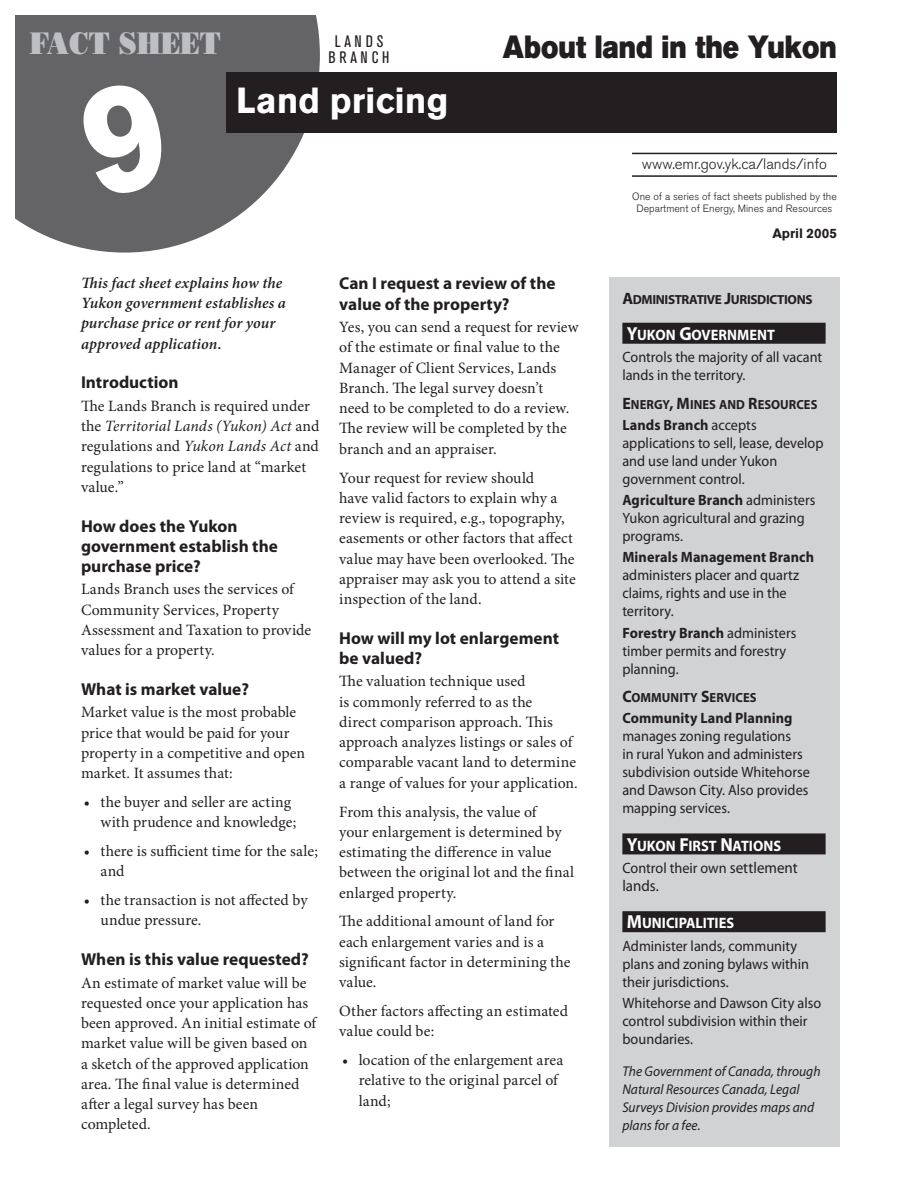
<style>
.page{position:relative;width:918px;height:1188px;background:#fff}
.page>*{position:absolute;margin:0;border:0;box-sizing:border-box;transform-origin:0 0}
.t1{font:700 36px "Akzidenz Grotesk BQ";color:#fff}
.t2{font:31.8px "Akzidenz Grotesk BQ Super";color:#231f20;scale:.85 1}
.t3{font:31.05px "Bodoni Poster";color:#bebfc2;scale:.87 1}
.t4{font:700 17.25px/20.2px "Myriad Pro";color:#231f20}
.t5{font:condensed 16.5px/15.8px "Akzidenz Grotesk BE";letter-spacing:.22em;color:#231f20;text-align:center}
.t6{font:15.75px/20.2px "Minion Pro";color:#231f20}
.t7{font:italic 600 15.75px/20.2px "Minion Pro";letter-spacing:.005em;color:#231f20}
.t8{font:15.75px "Myriad Pro";color:#231f20;scale:.95 1}
.t9{font:700 15.15px "Myriad Pro";color:#fff;scale:.95 1}
.t10{font:15px/18px "Myriad Pro";color:#231f20;scale:.95 1}
.t11{font:700 15px "Myriad Pro";letter-spacing:.005em;color:#231f20;scale:.95 1}
.t12{font:300 15px "Akzidenz Grotesk BE";color:#231f20}
.t13{font:italic 14.1px/18px "Myriad Pro";color:#231f20;scale:.95 1}
.t14{font:700 13.5px "Akzidenz Grotesk BQ";color:#231f20}
.t15{font:700 13.2px "Myriad Pro";letter-spacing:-.005em;color:#231f20;scale:.95 1}
.t16{font:700 13.2px "Myriad Pro";letter-spacing:-.025em;color:#231f20}
.t17{font:300 10.5px/12.6px "Akzidenz Grotesk BE";color:#231f20;text-align:center}
.s1{font-style:italic}
.s2{font-size:16.5px}
.s3{font-size:18.9px}
.s4{font-weight:700}
.s5{font-size:15.75px}
</style>
<div class="page">
<svg style="left:16px;top:16px;width:304px;height:237px;fill:#646467"></svg>
<div style="left:609px;top:278px;width:230px;height:869px;background:#d1d2d4"></div>
<div style="left:622px;top:323px;width:204px;height:21px;background:#231f20"></div>
<div style="left:622px;top:833px;width:204px;height:21px;background:#231f20"></div>
<div style="left:622px;top:911px;width:204px;height:21px;background:#231f20"></div>
<hr style="left:632px;top:153px;width:205px;height:1px;background:#231f20">
<hr style="left:632px;top:175px;width:205px;height:2px;background:#231f20">
<div style="left:226px;top:72px;width:610px;height:61px;background:#231f20"></div>
<div style="left:77px;top:77px;width:94px;height:122px;background:#646467"></div>
<h3 class="t3" style="left:30px;top:24px;width:221px">FACT SHEET</h3>
<h2 class="t2" style="left:503px;top:28px;width:395px">About land in the Yukon</h2>
<p class="t5" style="left:329px;top:34px;width:63px">LANDS<br>BRANCH</p>
<h1 class="t1" style="left:236px;top:79px;width:214px">Land pricing</h1>
<p class="t7" style="left:81px;top:273px;width:206px">This fact sheet explains how the<br>Yukon government establishes a purchase price or rent for your approved application.</p>
<p class="t4" style="left:81px;top:373px;width:99px">Introduction</p>
<p class="t6" style="left:81px;top:396px;width:240px">The Lands Branch is required under the <span class="s1">Territorial Lands (Yukon) Act</span> and regulations and <span class="s1">Yukon Lands Act</span> and regulations to price land at “market value.”</p>
<p class="t4" style="left:81px;top:516px;width:198px">How does the Yukon government establish the purchase price?</p>
<p class="t6" style="left:81px;top:580px;width:232px">Lands Branch uses the services of<br>Community Services, Property<br>Assessment and Taxation to provide values for a property.</p>
<p class="t4" style="left:81px;top:679px;width:170px">What is market value?</p>
<p class="t6" style="left:81px;top:703px;width:226px">Market value is the most probable price that would be paid for your property in a competitive and open market. It assumes that:</p>
<p class="t6" style="left:100px;top:792px;width:198px;text-indent:-17px">• the buyer and seller are acting with prudence and knowledge;</p>
<p class="t6" style="left:100px;top:842px;width:219px;text-indent:-17px">• there is sufficient time for the sale; and</p>
<p class="t6" style="left:100px;top:891px;width:209px;text-indent:-17px">• the transaction is not affected by undue pressure.</p>
<p class="t4" style="left:81px;top:949px;width:229px">When is this value requested?</p>
<p class="t6" style="left:81px;top:973px;width:237px">An estimate of market value will be requested once your application has been approved. An initial estimate of market value will be given based on a sketch of the approved application area. The final value is determined after a legal survey has been completed.</p>
<p class="t4" style="left:339px;top:274px;width:218px">Can I request a review of the value of the property?</p>
<p class="t6" style="left:339px;top:318px;width:241px">Yes, you can send a request for review of the estimate or final value to the Manager of Client Services, Lands Branch. The legal survey doesn’t<br>need to be completed to do a review.<br>The review will be completed by the branch and an appraiser.</p>
<p class="t6" style="left:339px;top:468px;width:238px">Your request for review should<br>have valid factors to explain why a review is required, e.g., topography, easements or other factors that affect value may have been overlooked. The appraiser may ask you to attend a site inspection of the land.</p>
<p class="t4" style="left:339px;top:628px;width:221px">How will my lot enlargement be valued?</p>
<p class="t6" style="left:339px;top:672px;width:240px">The valuation technique used<br>is commonly referred to as the<br>direct comparison approach. This approach analyzes listings or sales of comparable vacant land to determine a range of values for your application.</p>
<p class="t6" style="left:339px;top:802px;width:236px">From this analysis, the value of<br>your enlargement is determined by estimating the difference in value between the original lot and the final enlarged property.</p>
<p class="t6" style="left:339px;top:912px;width:233px">The additional amount of land for each enlargement varies and is a significant factor in determining the value.</p>
<p class="t6" style="left:339px;top:1002px;width:230px">Other factors affecting an estimated value could be:</p>
<p class="t6" style="left:359px;top:1051px;width:206px;text-indent:-17px">• location of the enlargement area relative to the original parcel of land;</p>
<p class="t12" style="left:642px;top:155px;width:187px">www.emr.gov.yk.ca/lands/info</p>
<p class="t17" style="left:632px;top:190px;width:206px">One of a series of fact sheets published by the<br>Department of Energy, Mines and Resources</p>
<p class="t14" style="left:772px;top:226px;width:66px">April 2005</p>
<p class="t16" style="left:622px;top:292px;width:192px"><span class="s2">A</span>DMINISTRATIVE <span class="s2">J</span>URISDICTIONS</p>
<p class="t9" style="left:627px;top:326px;width:157px"><span class="s3">Y</span>UKON <span class="s3">G</span>OVERNMENT</p>
<p class="t10" style="left:622px;top:349px;width:212px">Controls the majority of all vacant lands in the territory.</p>
<p class="t15" style="left:622px;top:397px;width:207px"><span class="s2">E</span>NERGY<span class="s2">, M</span>INES AND <span class="s2">R</span>ESOURCES</p>
<p class="t10" style="left:622px;top:416px;width:213px"><span class="s4">Lands Branch</span> accepts applications to sell, lease, develop and use land under Yukon government control.</p>
<p class="t10" style="left:622px;top:491px;width:205px"><span class="s4">Agriculture Branch</span> administers<br>Yukon agricultural and grazing programs.</p>
<p class="t11" style="left:622px;top:549px;width:203px">Minerals Management Branch</p>
<p class="t10" style="left:622px;top:567px;width:188px">administers placer and quartz claims, rights and use in the territory.</p>
<p class="t10" style="left:622px;top:624px;width:185px"><span class="s4">Forestry Branch</span> administers timber permits and forestry planning.</p>
<p class="t15" style="left:622px;top:690px;width:143px"><span class="s2">C</span>OMMUNITY <span class="s2">S</span>ERVICES</p>
<p class="t11" style="left:622px;top:710px;width:181px">Community Land Planning</p>
<p class="t10" style="left:622px;top:728px;width:199px">manages zoning regulations<br>in rural Yukon and administers subdivision outside Whitehorse and Dawson City. Also provides mapping services.</p>
<p class="t9" style="left:627px;top:837px;width:164px"><span class="s3">Y</span>UKON <span class="s3">F</span>IRST <span class="s3">N</span>ATIONS</p>
<p class="t10" style="left:622px;top:859px;width:186px">Control their own <span class="s5">settlement</span></p>
<p class="t8" style="left:622px;top:877px;width:40px">lands.</p>
<p class="t9" style="left:627px;top:915px;width:114px"><span class="s3">M</span>UNICIPALITIES</p>
<p class="t10" style="left:622px;top:937px;width:198px">Administer lands, community plans and zoning bylaws within their jurisdictions.</p>
<p class="t10" style="left:622px;top:994px;width:211px">Whitehorse and Dawson City also control subdivision within their boundaries.</p>
<p class="t13" style="left:622px;top:1063px;width:210px">The Government of Canada, through<br>Natural Resources Canada, Legal<br>Surveys Division provides maps and plans for a fee.</p>
</div>
